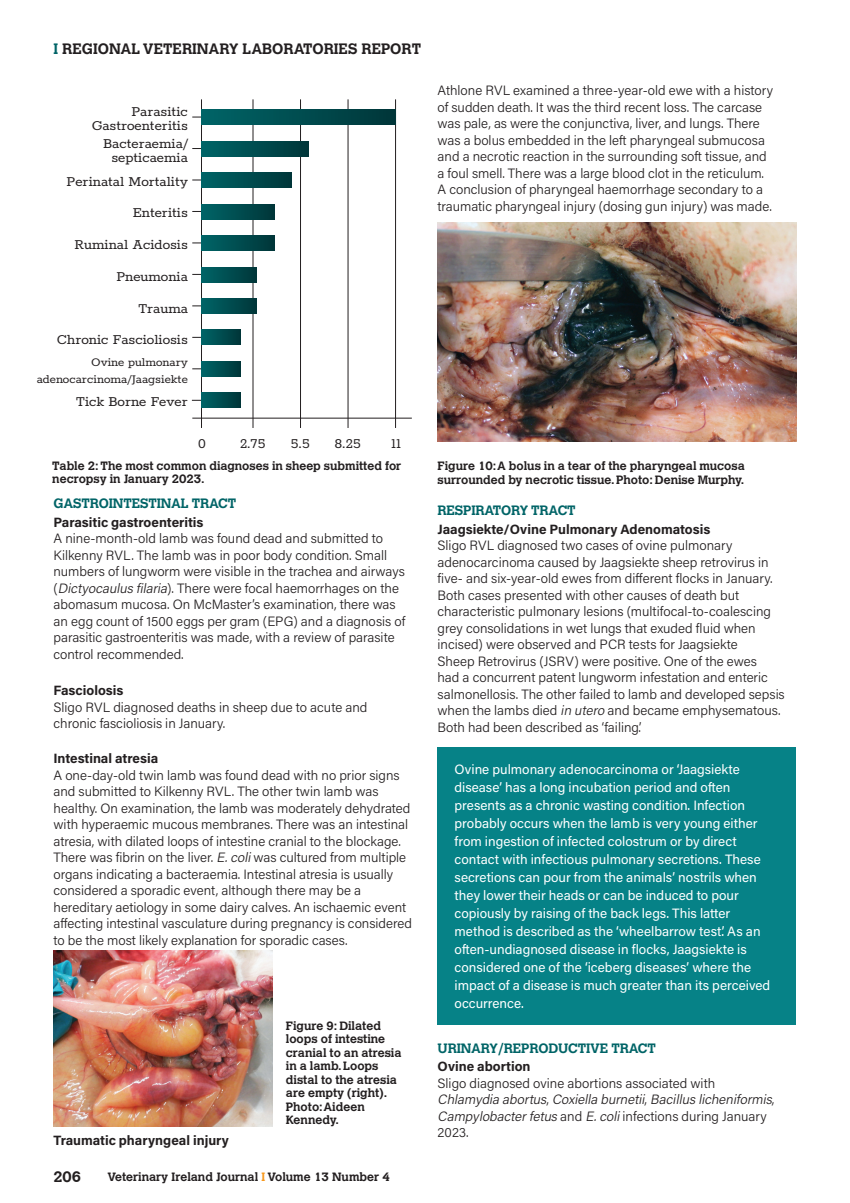
<style>
.page{position:relative;width:850px;height:1203px;background:#fff}
.page>*{position:absolute;margin:0;border:0;box-sizing:border-box;transform-origin:0 0}
.t1{font:15.75px/32px "Rokkitt";color:#231f20;text-align:right}
.t2{font:700 15px "Calvert";color:#231f20}
.t3{font:300 13.5px/16.5px "Acumin Pro";color:#231f20}
.t4{font:13.5px/18px "Acumin Pro";color:#fff}
.t5{font:italic 300 13.5px/16.5px "Acumin Pro";color:#231f20}
.t6{font:700 13.5px "Acumin Pro";color:#231f20}
.t7{font:700 13.5px "Calvert";letter-spacing:-.01em;color:#006467}
.t8{font:13.5px/16.5px "Rokkitt";color:#231f20;text-align:right}
.t9{font:700 12px/13.5px "Calvert";color:#231f20}
.s1{color:#006467}
.s2{font-style:italic}
.s3{color:#f7981d}
.s4{font-style:normal}
</style>
<div class="page">
<img style="left:54px;top:951px;width:218px;height:175px">
<div style="left:438px;top:747px;width:358px;height:277px;background:#068287"></div>
<img style="left:438px;top:223px;width:358px;height:219px">
<hr style="left:192px;top:418px;width:220px;height:1px;background:#231f20">
<hr style="left:253px;top:99px;width:1px;height:329px;background:#231f20">
<hr style="left:300px;top:99px;width:1px;height:329px;background:#231f20">
<hr style="left:348px;top:99px;width:1px;height:329px;background:#231f20">
<hr style="left:395px;top:99px;width:1px;height:329px;background:#231f20">
<hr style="left:201px;top:99px;width:1px;height:329px;background:#231f20">
<svg style="left:201px;top:110px;width:195px;height:14px;background:#004d50"></svg>
<svg style="left:201px;top:141px;width:108px;height:15px;background:#004d50"></svg>
<svg style="left:201px;top:172px;width:91px;height:15px"></svg>
<svg style="left:201px;top:204px;width:73px;height:15px"></svg>
<svg style="left:201px;top:235px;width:73px;height:15px"></svg>
<svg style="left:201px;top:267px;width:56px;height:15px"></svg>
<svg style="left:201px;top:298px;width:56px;height:15px"></svg>
<svg style="left:201px;top:330px;width:39px;height:15px"></svg>
<svg style="left:202px;top:361px;width:38px;height:15px"></svg>
<svg style="left:201px;top:393px;width:39px;height:15px"></svg>
<p class="t2" style="left:53px;top:39px;width:369px"><span class="s1">I</span> REGIONAL VETERINARY LABORATORIES REPORT</p>
<p class="t1" style="left:92px;top:103px;width:98px;line-height:14.1px">Parasitic<br>Gastroenteritis</p>
<p class="t1" style="left:103px;top:135px;width:86px;line-height:14.1px;text-align:center">Bacteraemia/ septicaemia</p>
<p class="t1" style="left:67px;top:165px;width:123px;line-height:30.6px">Perinatal Mortality<br>Enteritis</p>
<p class="t1" style="left:75px;top:228px;width:115px">Ruminal Acidosis<br>Pneumonia<br>Trauma</p>
<p class="t1" style="left:57px;top:322px;width:133px">Chronic Fascioliosis</p>
<p class="t8" style="left:37px;top:353px;width:153px">Ovine pulmonary adenocarcinoma/Jaagsiekte</p>
<p class="t1" style="left:76px;top:385px;width:113px">Tick Borne Fever</p>
<p class="t1" style="left:198px;top:426px;width:10px">0</p>
<p class="t1" style="left:240px;top:426px;width:27px">2.75</p>
<p class="t1" style="left:291px;top:426px;width:21px">5.5</p>
<p class="t1" style="left:335px;top:426px;width:27px">8.25</p>
<p class="t1" style="left:391px;top:426px;width:11px">11</p>
<p class="t9" style="left:52px;top:459px;width:350px">Table 2: The most common diagnoses in sheep submitted for necropsy in January 2023.</p>
<p class="t7" style="left:54px;top:495px;width:184px">GASTROINTESTINAL TRACT</p>
<p class="t6" style="left:54px;top:512px;width:151px">Parasitic gastroenteritis</p>
<p class="t3" style="left:54px;top:530px;width:353px">A nine-month-old lamb was found dead and submitted to Kilkenny RVL. The lamb was in poor body condition. Small numbers of lungworm were visible in the trachea and airways (<span class="s2">Dictyocaulus filaria</span>). There were focal haemorrhages on the abomasum mucosa. On McMaster’s examination, there was an egg count of 1500 eggs per gram (EPG) and a diagnosis of parasitic gastroenteritis was made, with a review of parasite control recommended.</p>
<p class="t6" style="left:54px;top:681px;width:71px">Fasciolosis</p>
<p class="t3" style="left:54px;top:698px;width:315px">Sligo RVL diagnosed deaths in sheep due to acute and chronic fascioliosis in January.</p>
<p class="t6" style="left:54px;top:749px;width:106px">Intestinal atresia</p>
<p class="t3" style="left:54px;top:766px;width:360px">A one-day-old twin lamb was found dead with no prior signs and submitted to Kilkenny RVL. The other twin lamb was healthy. On examination, the lamb was moderately dehydrated with hyperaemic mucous membranes. There was an intestinal atresia, with dilated loops of intestine cranial to the blockage.<br>There was fibrin on the liver. <span class="s2">E.coli</span>was cultured from multiple organs indicating a bacteraemia. Intestinal atresia is usually considered a sporadic event, although there may be a hereditary aetiology in some dairy calves. An ischaemic event affecting intestinal vasculature during pregnancy is considered to be the most likely explanation for sporadic cases.</p>
<p class="t6" style="left:54px;top:1130px;width:177px">Traumatic pharyngeal injury</p>
<p class="t9" style="left:286px;top:1018px;width:117px">Figure 9: Dilated loops of intestine cranial to an atresia in a lamb. Loops distal to the atresia are empty (right).<br>Photo: Aideen<br>Kennedy.</p>
<p class="t2" style="left:53px;top:1167px;width:29px">206</p>
<p class="t9" style="left:107px;top:1169px;width:284px">Veterinary Ireland Journal <span class="s3">I</span> Volume 13 Number 4</p>
<p class="t3" style="left:438px;top:82px;width:337px">Athlone RVL examined a three-year-old ewe with a history of sudden death. It was the third recent loss. The carcase was pale, as were the conjunctiva, liver, and lungs. There was a bolus embedded in the left pharyngeal submucosa and a necrotic reaction in the surrounding soft tissue, and a foul smell. There was a large blood clot in the reticulum.<br>A conclusion of pharyngeal haemorrhage secondary to a traumatic pharyngeal injury (dosing gun injury) was made.</p>
<p class="t9" style="left:438px;top:459px;width:309px">Figure 10: A bolus in a tear of the pharyngeal mucosa surrounded by necrotic tissue. Photo: Denise Murphy.</p>
<p class="t7" style="left:438px;top:502px;width:140px">RESPIRATORY TRACT</p>
<p class="t6" style="left:438px;top:519px;width:274px">Jaagsiekte/Ovine Pulmonary Adenomatosis</p>
<p class="t3" style="left:438px;top:536px;width:349px">Sligo RVL diagnosed two cases of ovine pulmonary adenocarcinoma caused by Jaagsiekte sheep retrovirus in five- and six-year-old ewes from different flocks in January.<br>Both cases presented with other causes of death but characteristic pulmonary lesions (multifocal-to-coalescing grey consolidations in wet lungs that exuded fluid when incised) were observed and PCR tests for Jaagsiekte<br>Sheep Retrovirus (JSRV) were positive. One of the ewes<br>had a concurrent patent lungworm infestation and enteric salmonellosis. The other failed to lamb and developed sepsis when the lambs died <span class="s2">in utero</span> and became emphysematous.<br>Both had been described as ‘failing’.</p>
<p class="t4" style="left:455px;top:759px;width:317px">Ovine pulmonary adenocarcinoma or ‘Jaagsiekte disease’ has a long incubation period and often presents as a chronic wasting condition. Infection probably occurs when the lamb is very young either from ingestion of infected colostrum or by direct contact with infectious pulmonary secretions. These secretions can pour from the animals’ nostrils when they lower their heads or can be induced to pour copiously by raising of the back legs. This latter method is described as the ‘wheelbarrow test’. As an often-undiagnosed disease in flocks, Jaagsiekte is considered one of the ‘iceberg diseases’ where the impact of a disease is much greater than its perceived occurrence.</p>
<p class="t7" style="left:438px;top:1039px;width:220px">URINARY/REPRODUCTIVE TRACT</p>
<p class="t6" style="left:438px;top:1057px;width:95px">Ovine abortion</p>
<p class="t5" style="left:438px;top:1074px;width:339px"><span class="s4">Sligo diagnosed ovine abortions associated with </span>Chlamydia abortus<span class="s4">,</span> Coxiella burnetii<span class="s4">,</span> Bacillus licheniformis<span class="s4">, </span>Campylobacterfetus <span class="s4">and</span> E.coli<span class="s4">infections during January 2023.</span></p>
</div>
